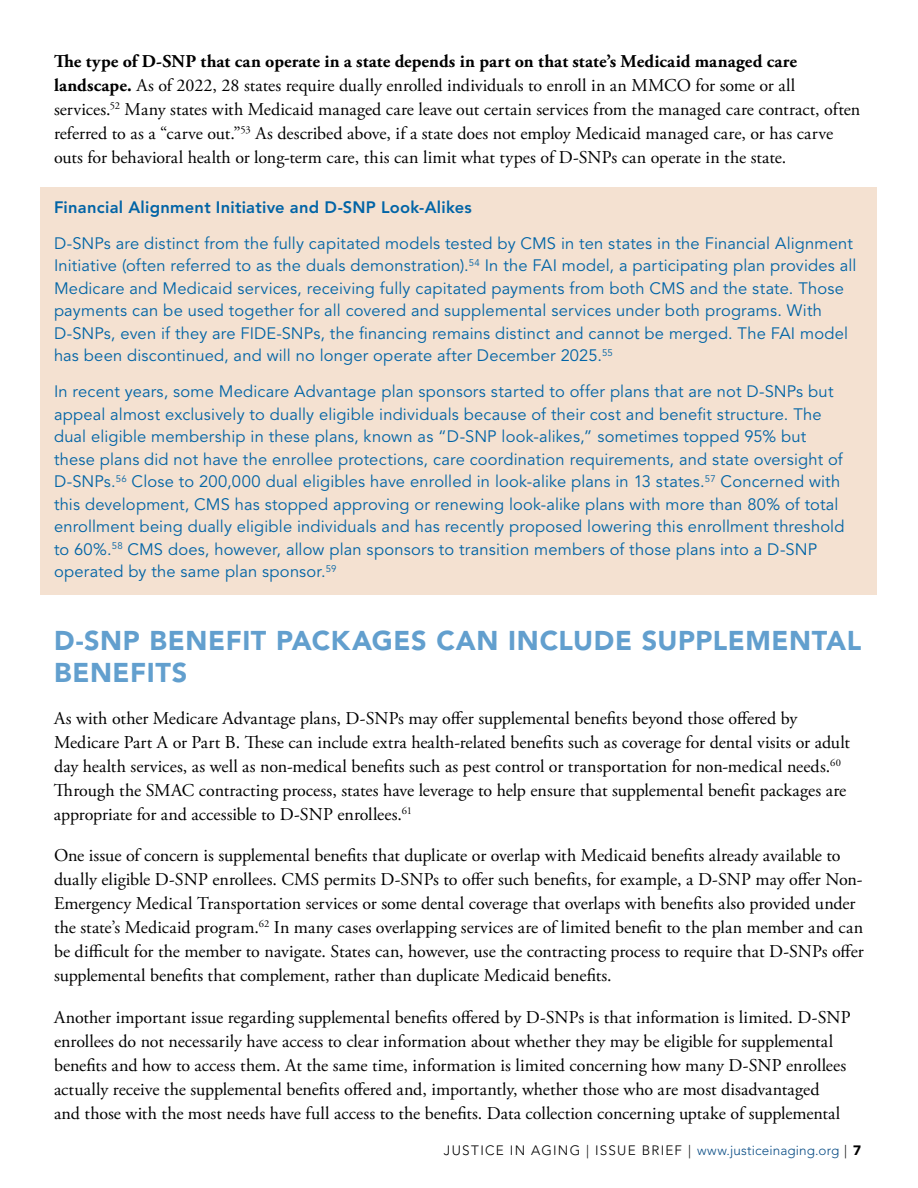
<style>
.page{position:relative;width:918px;height:1188px;background:#fff}
.page>*{position:absolute;margin:0;border:0;box-sizing:border-box;transform-origin:0 0}
.HEADER_2{font:900 27px/32.4px "Avenir LT Std";letter-spacing:.025em;color:#629fce}
.BODY_STYLE{font:18px/24px "Adobe Garamond Pro";color:#000}
.Peach_text_box{font:16.5px/22.5px "Avenir LT Std";letter-spacing:.01em;color:#0164a6}
.Peach_text_box-2{font:800 16.5px "Avenir LT Std";letter-spacing:.015em;color:#0164a6}
.t1{font:300 13.5px "Avenir LT Std";letter-spacing:.08em;color:#000}
.s1{font-weight:700}
.s2{color:#0a4d85}
.s3{font-weight:900}
</style>
<div class="page">
<div style="left:40px;top:187px;width:838px;height:408px;background:#f4e1d1"></div>
<p class="BODY_STYLE" style="left:54px;top:50px;width:808px"><span class="s1">The type of D-SNP that can operate in a state depends in part on that state’s Medicaid managed care landscape.</span> As of 2022, 28 states require dually enrolled individuals to enroll in an MMCO for some or all services.<sup>52</sup> Many states with Medicaid managed care leave out certain services from the managed care contract, often referred to as a “carve out.”<sup>53</sup> As described above, if a state does not employ Medicaid managed care, or has carve outs for behavioral health or long-term care, this can limit what types of D-SNPs can operate in the state.</p>
<p class="Peach_text_box-2" style="left:54px;top:197px;width:419px">Financial Alignment Initiative and D-SNP Look-Alikes</p>
<p class="Peach_text_box" style="left:54px;top:232px;width:804px">D-SNPs are distinct from the fully capitated models tested by CMS in ten states in the Financial Alignment Initiative (often referred to as the duals demonstration).<sup>54</sup> In the FAI model, a participating plan provides all Medicare and Medicaid services, receiving fully capitated payments from both CMS and the state. Those payments can be used together for all covered and supplemental services under both programs. With D-SNPs, even if they are FIDE-SNPs, the financing remains distinct and cannot be merged. The FAI model has been discontinued, and will no longer operate after December 2025.<sup>55</sup></p>
<p class="Peach_text_box" style="left:54px;top:381px;width:792px">In recent years, some Medicare Advantage plan sponsors started to offer plans that are not D-SNPs but appeal almost exclusively to dually eligible individuals because of their cost and benefit structure. The dual eligible membership in these plans, known as “D-SNP look-alikes,” sometimes topped 95% but these plans did not have the enrollee protections, care coordination requirements, and state oversight of D-SNPs.<sup>56</sup> Close to 200,000 dual eligibles have enrolled in look-alike plans in 13 states.<sup>57</sup> Concerned with this development, CMS has stopped approving or renewing look-alike plans with more than 80% of total enrollment being dually eligible individuals and has recently proposed lowering this enrollment threshold to 60%.<sup>58</sup> CMS does, however, allow plan sponsors to transition members of those plans into a D-SNP operated by the same plan sponsor.<sup>59</sup></p>
<p class="HEADER_2" style="left:54px;top:624px;width:809px">D-SNP BENEFIT PACKAGES CAN INCLUDE SUPPLEMENTAL<br>BENEFITS</p>
<p class="BODY_STYLE" style="left:54px;top:707px;width:798px">As with other Medicare Advantage plans, D-SNPs may offer supplemental benefits beyond those offered by Medicare Part A or Part B. These can include extra health-related benefits such as coverage for dental visits or adult day health services, as well as non-medical benefits such as pest control or transportation for non-medical needs.<sup>60<br></sup>Through the SMAC contracting process, states have leverage to help ensure that supplemental benefit packages are appropriate for and accessible to D-SNP enrollees.<sup>61</sup></p>
<p class="BODY_STYLE" style="left:54px;top:844px;width:811px">One issue of concern is supplemental benefits that duplicate or overlap with Medicaid benefits already available to dually eligible D-SNP enrollees. CMS permits D-SNPs to offer such benefits, for example, a D-SNP may offer Non-Emergency Medical Transportation services or some dental coverage that overlaps with benefits also provided under the state’s Medicaid program.<sup>62</sup> In many cases overlapping services are of limited benefit to the plan member and can be difficult for the member to navigate. States can, however, use the contracting process to require that D-SNPs offer supplemental benefits that complement, rather than duplicate Medicaid benefits.</p>
<p class="BODY_STYLE" style="left:54px;top:1006px;width:798px">Another important issue regarding supplemental benefits offered by D-SNPs is that information is limited. D-SNP enrollees do not necessarily have access to clear information about whether they may be eligible for supplemental benefits and how to access them. At the same time, information is limited concerning how many D-SNP enrollees actually receive the supplemental benefits offered and, importantly, whether those who are most disadvantaged<br>and those with the most needs have full access to the benefits. Data collection concerning uptake of supplemental</p>
<p class="t1" style="left:444px;top:1142px;width:419px">JUSTICE IN AGING | ISSUE BRIEF | <span class="s2">www.justiceinaging.org</span> | <span class="s3">7</span></p>
</div>
